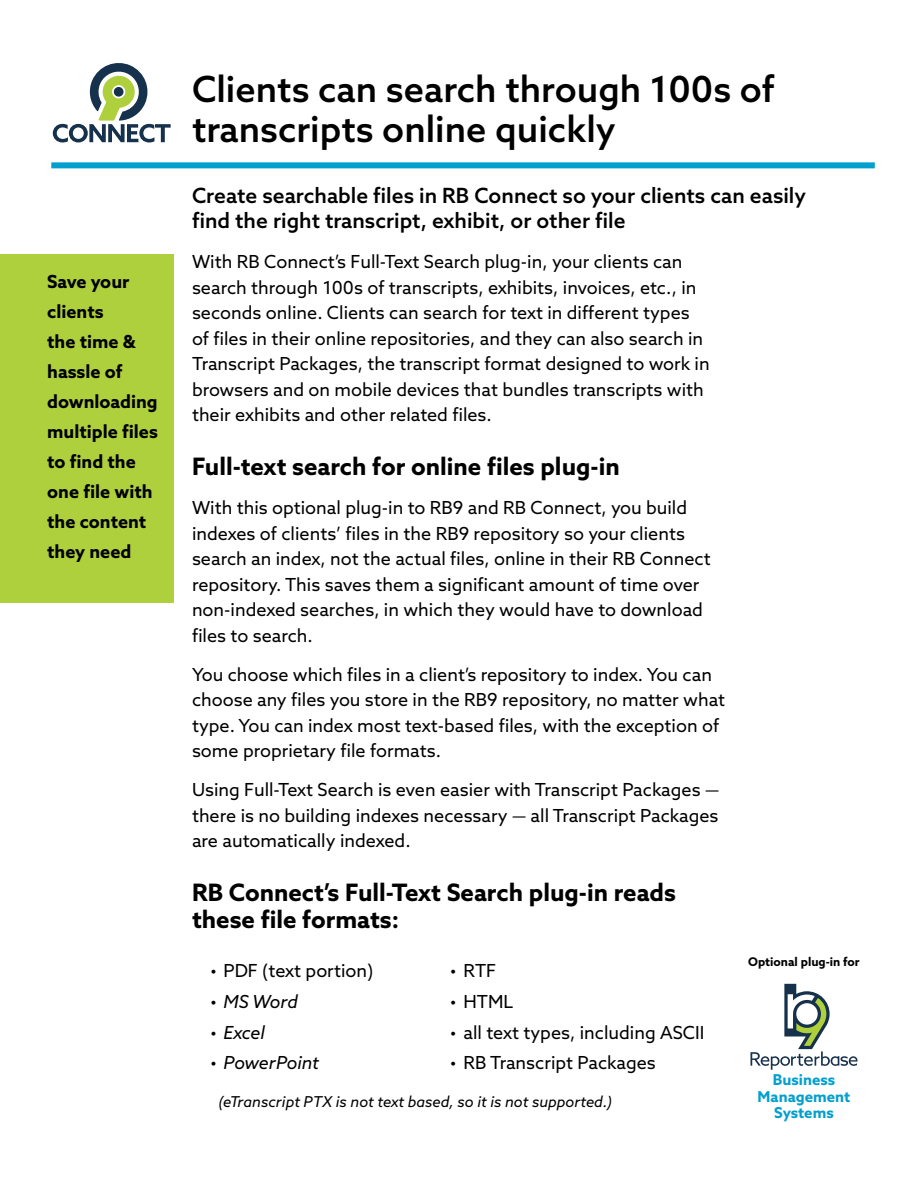
<style>
.page{position:relative;width:918px;height:1188px;background:#fff}
.page>*{position:absolute;margin:0;border:0;box-sizing:border-box;transform-origin:0 0}
.t1{font:500 36px/40.5px "Azo Sans";color:#000}
.t2{font:700 24px/27px "Azo Sans";color:#000}
.t3{font:500 21px/25.5px "Azo Sans";color:#000}
.t4{font:18px/25.5px "Azo Sans";color:#000}
.t5{font:700 18px/30px "Azo Sans";color:#000}
.t6{font:italic 18px "Azo Sans";letter-spacing:-.005em;color:#000}
.t7{font:italic 15px "Azo Sans";color:#000}
.t8{font:700 15px/16.5px "Azo Sans";color:#039fce;text-align:center}
.t9{font:700 12px "Azo Sans";color:#000}
.s1{font-style:normal}
</style>
<div class="page">
<div style="left:51px;top:162px;width:824px;height:6px;background:#039fce"></div>
<div style="left:0;top:254px;width:174px;height:349px;background:#afd03d"></div>
<svg style="left:750px;top:984px;width:108px;height:86px"></svg>
<svg style="left:53px;top:63px;width:118px;height:79px"></svg>
<p class="t5" style="left:47px;top:267px;width:112px">Save your clients<br>the time &amp; hassle of downloading multiple files to find the one file with the content they need</p>
<h1 class="t1" style="left:192px;top:68px;width:584px">Clients can search through 100s of transcripts online quickly</h1>
<p class="t3" style="left:192px;top:182px;width:616px">Create searchable files in RB Connect so your clients can easily find the right transcript, exhibit, or other file</p>
<p class="t4" style="left:192px;top:249px;width:519px">With RB Connect’s Full-Text Search plug-in, your clients can search through 100s of transcripts, exhibits, invoices, etc., in seconds online. Clients can search for text in different types of files in their online repositories, and they can also search in Transcript Packages, the transcript format designed to work in browsers and on mobile devices that bundles transcripts with their exhibits and other related files.</p>
<h2 class="t2" style="left:192px;top:453px;width:429px">Full-text search for online files plug-in</h2>
<p class="t4" style="left:192px;top:495px;width:520px">With this optional plug-in to RB9 and RB Connect, you build indexes of clients’ files in the RB9 repository so your clients search an index, not the actual files, online in their RB Connect repository. This saves them a significant amount of time over non-indexed searches, in which they would have to download files to search.</p>
<p class="t4" style="left:192px;top:661px;width:535px">You choose which files in a client’s repository to index. You can choose any files you store in the RB9 repository, no matter what type. You can index most text-based files, with the exception of some proprietary file formats.</p>
<p class="t4" style="left:192px;top:777px;width:529px;text-align:justify">Using Full-Text Search is even easier with Transcript Packages — there is no building indexes necessary — all Transcript Packages are automatically indexed.</p>
<h2 class="t2" style="left:192px;top:879px;width:486px">RB Connect’s Full-Text Search plug-in reads these file formats:</h2>
<p class="t4" style="left:210px;top:958px;width:165px">• PDF (text portion)</p>
<p class="t6" style="left:210px;top:990px;width:89px"><span class="s1">•</span> MS Word</p>
<p class="t6" style="left:210px;top:1020px;width:57px"><span class="s1">•</span> Excel</p>
<p class="t6" style="left:210px;top:1051px;width:111px"><span class="s1">•</span> PowerPoint</p>
<p class="t4" style="left:450px;top:958px;width:48px">• RTF</p>
<p class="t4" style="left:450px;top:988px;width:65px">• HTML</p>
<p class="t4" style="left:450px;top:1019px;width:256px">• all text types, including ASCII</p>
<p class="t4" style="left:450px;top:1050px;width:207px">• RB Transcript Packages</p>
<p class="t7" style="left:219px;top:1092px;width:395px">(eTranscript PTX is not text based, so it is not supported.)</p>
<p class="t9" style="left:748px;top:954px;width:113px">Optional plug-in for</p>
<p class="t8" style="left:758px;top:1071px;width:94px">Business<br>Management<br>Systems</p>
</div>
